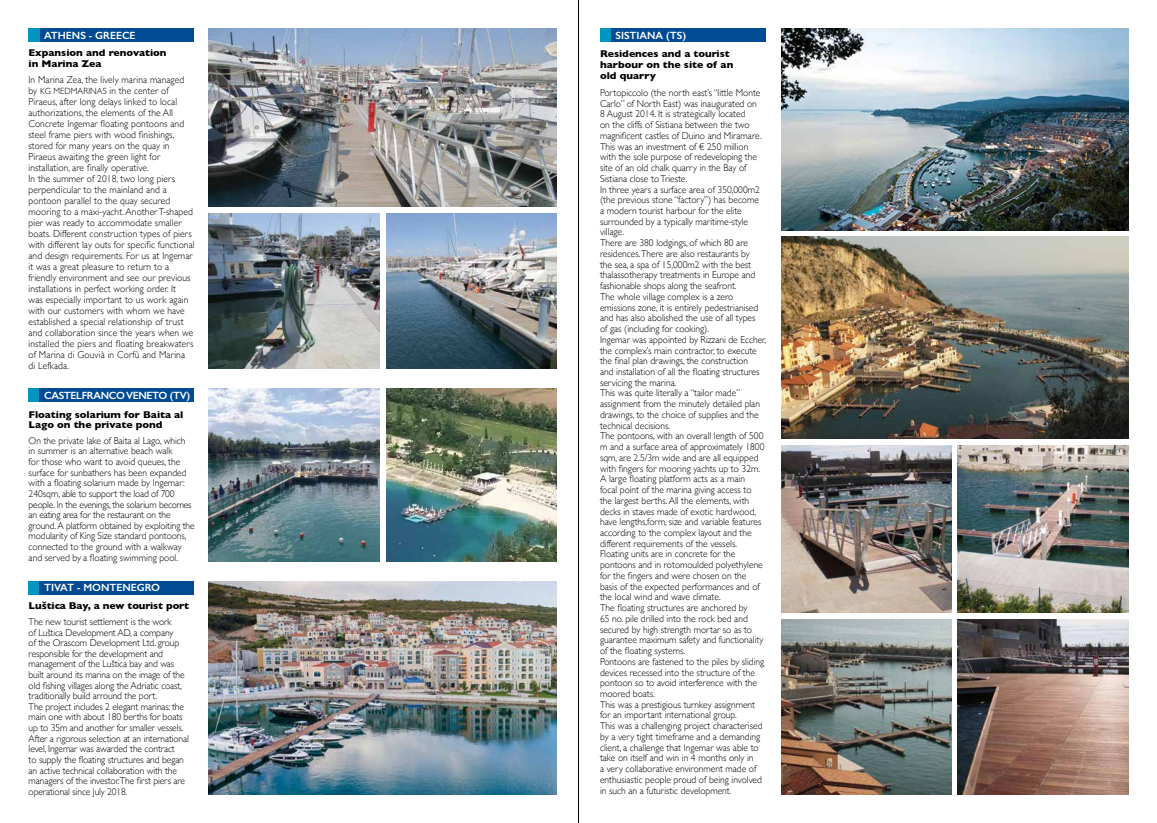
<style>
.page{position:relative;width:1157px;height:823px;background:#fff}
.page>*{position:absolute;margin:0;border:0;box-sizing:border-box;transform-origin:0 0}
.t1{font:600 10.5px "Gill Sans";color:#fff}
.t2{font:600 10.5px "Gill Sans";letter-spacing:-.03em;color:#fff}
.t3{font:300 10px/10.7px "Gill Sans";color:#000;scale:.95 1}
.t4{font:700 10px/10.6px "Gill Sans";color:#000;scale:1.05 1}
.s1{font-size:9px}
</style>
<div class="page">
<hr style="left:578px;top:0;width:1px;height:822px;background:#000">
<div style="left:39px;top:28px;width:155px;height:14px;background:#004b93"></div>
<div style="left:28px;top:28px;width:12px;height:14px;background:#0095c1"></div>
<div style="left:610px;top:28px;width:155px;height:14px;background:#004b93"></div>
<div style="left:600px;top:28px;width:10px;height:14px;background:#0095c1"></div>
<div style="left:39px;top:388px;width:155px;height:14px;background:#004b93"></div>
<div style="left:28px;top:388px;width:11px;height:14px;background:#0095c1"></div>
<div style="left:39px;top:580px;width:155px;height:14px;background:#004b93"></div>
<div style="left:28px;top:580px;width:11px;height:14px;background:#0095c1"></div>
<img style="left:209px;top:28px;width:348px;height:178px">
<img style="left:209px;top:213px;width:170px;height:155px">
<img style="left:386px;top:213px;width:171px;height:155px">
<img style="left:209px;top:388px;width:170px;height:173px">
<img style="left:386px;top:388px;width:171px;height:173px">
<img style="left:209px;top:581px;width:348px;height:213px">
<img style="left:781px;top:29px;width:347px;height:201px">
<img style="left:781px;top:237px;width:347px;height:201px">
<img style="left:781px;top:619px;width:170px;height:175px">
<img style="left:781px;top:445px;width:170px;height:167px">
<img style="left:958px;top:619px;width:170px;height:175px">
<img style="left:958px;top:445px;width:170px;height:167px">
<p class="t1" style="left:44px;top:29px;width:93px">ATHENS - GREECE</p>
<p class="t4" style="left:28px;top:47px;width:133px">Expansion and renovation in Marina Zea</p>
<p class="t3" style="left:28px;top:74px;width:176px;line-height:11px">In Marina Zea, the lively marina managed by <span class="s1">KG MEDMARINAS</span> in the center of Piraeus, after long delays linked to local authorizations, the elements of the All Concrete Ingemar floating pontoons and steel frame piers with wood finishings, stored for many years on the quay in Piraeus awaiting the green light for installation, are finally operative.<br>In the summer of 2018, two long piers perpendicular to the mainland and a pontoon parallel to the quay secured mooring to a maxi-yacht. Another T-shaped pier was ready to accommodate smaller boats. Different construction types of piers with different lay outs for specific functional and design requirements. For us at Ingemar it was a great pleasure to return to a friendly environment and see our previous installations in perfect working order. It<br>was especially important to us work again with our customers with whom we have established a special relationship of trust and collaboration since the years when we installed the piers and floating breakwaters of Marina di Gouvià in Corfù and Marina<br>di Lefkada.</p>
<p class="t2" style="left:44px;top:389px;width:148px">CASTELFRANCO VENETO (TV)</p>
<p class="t4" style="left:29px;top:408px;width:149px">Floating solarium for Baita al<br>Lago on the private pond</p>
<p class="t3" style="left:29px;top:434px;width:176px">On the private lake of Baita al Lago, which<br>in summer is an alternative beach walk<br>for those who want to avoid queues, the surface for sunbathers has been expanded with a floating solarium made by Ingemar:<br>240sqm, able to support the load of 700 people. In the evenings, the solarium becomes an eating area for the restaurant on the ground. A platform obtained by exploiting the modularity of King Size standard pontoons, connected to the ground with a walkway and served by a floating swimming pool.</p>
<p class="t4" style="left:29px;top:600px;width:154px">Luštica Bay, a new tourist port</p>
<p class="t3" style="left:29px;top:615px;width:170px">The new tourist settlement is the work<br>of Luštica Development AD, a company<br>of the Orascom Development Ltd. group responsible for the development and management of the Luštica bay and was built around its marina on the image of the old fishing villages along the Adriatic coast, traditionally build arround the port.<br>The project includes 2 elegant marinas: the main one with about 180 berths for boats up to 35m and another for smaller vessels.<br>After a rigorous selection at an international level, Ingemar was awarded the contract<br>to supply the floating structures and began an active technical collaboration with the managers of the investor.The first piers are operational since July 2018.</p>
<p class="t1" style="left:44px;top:581px;width:118px">TIVAT - MONTENEGRO</p>
<p class="t1" style="left:615px;top:29px;width:72px">SISTIANA (TS)</p>
<p class="t4" style="left:600px;top:48px;width:128px;line-height:11px">Residences and a tourist harbour on the site of an old quarry</p>
<p class="t3" style="left:600px;top:87px;width:176px">Portopiccolo (the north east’s “little Monte Carlo” of North East) was inaugurated on<br>8 August 2014. It is strategically located<br>on the cliffs of Sistiana between the two magnificent castles of Duino and Miramare.<br>This was an investment of € 250 million with the sole purpose of redeveloping the site of an old chalk quarry in the Bay of Sistiana close to Trieste.<br>In three years a surface area of 350,000m2 (the previous stone “factory”) has become<br>a modern tourist harbour for the elite surrounded by a typically maritime-style village.<br>There are 380 lodgings, of which 80 are residences.There are also restaurants by<br>the sea, a spa of 15,000m2 with the best thalassotherapy treatments in Europe and fashionable shops along the seafront.<br>The whole village complex is a zero emissions zone, it is entirely pedestrianised and has also abolished the use of all types<br>of gas (including for cooking).<br>Ingemar was appointed by Rizzani de Eccher, the complex’s main contractor, to execute the final plan drawings, the construction<br>and installation of all the floating structures servicing the marina.<br>This was quite literally a “tailor made” assignment from the minutely detailed plan drawings, to the choice of supplies and the technical decisions.<br>The pontoons, with an overall length of 500 m and a surface area of approximately 1800 sqm, are 2.5/3m wide and are all equipped with fingers for mooring yachts up to 32m.<br>A large floating platform acts as a main<br>focal point of the marina giving access to<br>the largest berths. All the elements, with decks in staves made of exotic hardwood, have lengths,form, size and variable features according to the complex layout and the different requirements of the vessels.<br>Floating units are in concrete for the pontoons and in rotomoulded polyethylene for the fingers and were chosen on the basis of the expected performances and of the local wind and wave climate.<br>The floating structures are anchored by<br>65 no. pile drilled into the rock bed and secured by high strength mortar so as to guarantee maximum safety and functionality of the floating systems.<br>Pontoons are fastened to the piles by sliding devices recessed into the structure of the pontoon so to avoid interference with the moored boats.<br>This was a prestigious turnkey assignment for an important international group.<br>This was a challenging project characterised by a very tight timeframe and a demanding client, a challenge that Ingemar was able to take on itself and win in 4 months only in<br>a very collaborative environment made of enthusiastic people proud of being involved in such an a futuristic development.</p>
</div>
